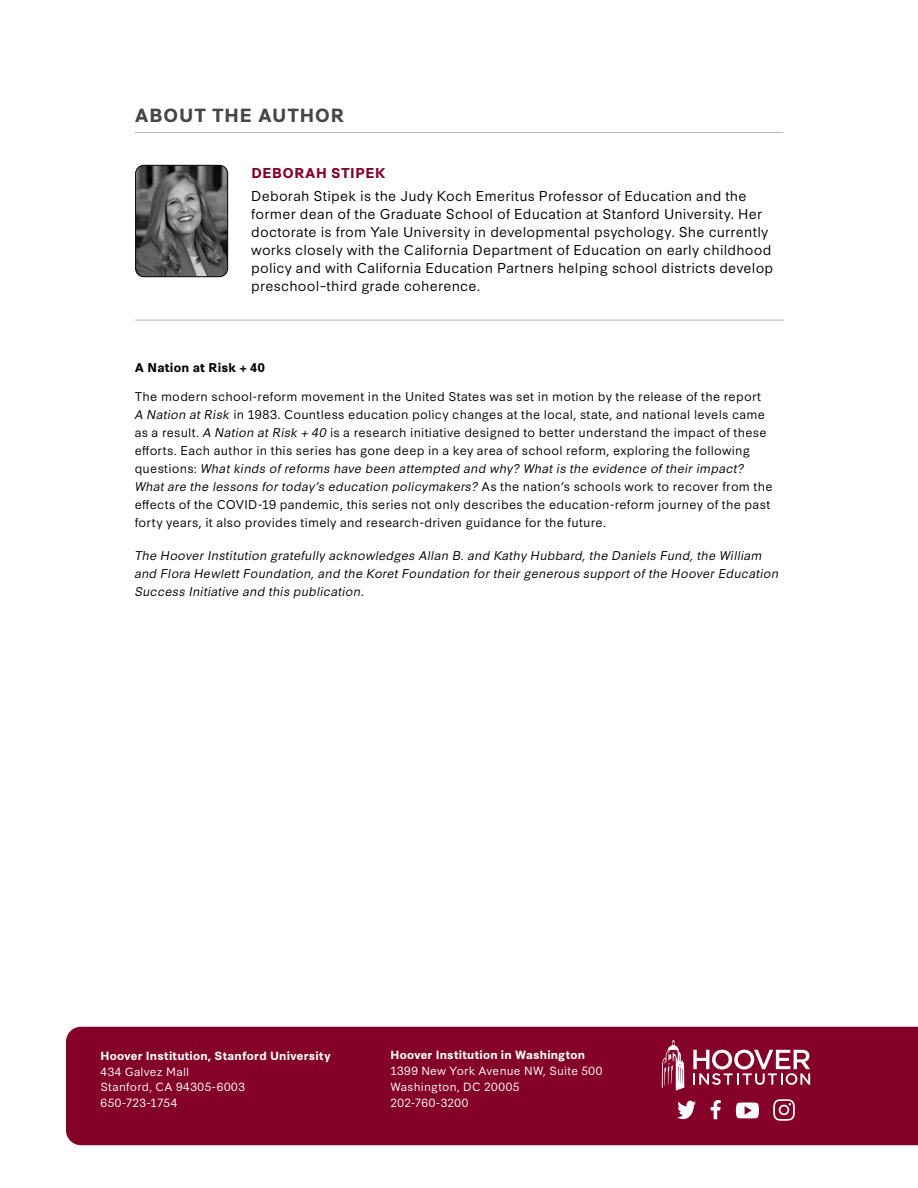
<style>
.page{position:relative;width:918px;height:1188px;background:#fff}
.page>*{position:absolute;margin:0;border:0;box-sizing:border-box;transform-origin:0 0}
.t1{font:700 18px "Synthese";letter-spacing:.04em;color:#464547}
.aa-bio{font:13.5px/18px "Synthese";letter-spacing:.015em;color:#000}
.aa-name{font:700 13.5px "Synthese";letter-spacing:.035em;color:#840029}
.wg-gt{font:12px/18px "Synthese";letter-spacing:.02em;color:#000}
.wg-gt-2{font:italic 12px/18px "Synthese";letter-spacing:.015em;color:#000}
.wg_h1{font:700 12px "Synthese";letter-spacing:.015em;color:#000}
.t2{font:11.25px/15.8px "Synthese";letter-spacing:.025em;color:#fff}
.t3{font:700 11.25px "Synthese";letter-spacing:.015em;color:#fff}
.s1{font-style:italic}
</style>
<div class="page">
<hr style="left:135px;top:132px;width:648px;height:1px;background:#b6b8ba">
<img style="left:136px;top:165px;width:92px;height:112px">
<div style="left:135px;top:165px;width:93px;height:112px;border:1px solid #000;border-radius:8px"></div>
<hr style="left:135px;top:320px;width:648px;height:1px;background:#b6b8ba">
<div style="left:66px;top:1027px;width:852px;height:118px;background:#840029"></div>
<svg style="left:693px;top:1050px;width:117px;height:35px"></svg>
<svg style="left:662px;top:1040px;width:22px;height:51px"></svg>
<svg style="left:677px;top:1101px;width:19px;height:18px"></svg>
<svg style="left:711px;top:1100px;width:10px;height:19px"></svg>
<svg style="left:736px;top:1103px;width:23px;height:15px"></svg>
<svg style="left:773px;top:1099px;width:22px;height:22px"></svg>
<p class="t1" style="left:135px;top:101px;width:211px">ABOUT THE AUTHOR</p>
<p class="aa-name" style="left:251px;top:162px;width:136px">DEBORAH STIPEK</p>
<p class="aa-bio" style="left:251px;top:185px;width:523px">Deborah Stipek is the Judy Koch Emeritus Professor of Education and the former dean of the Graduate School of Education at Stanford University. Her doctorate is from Yale University in developmental psychology. She currently works closely with the California Department of Education on early childhood policy and with California Education Partners helping school districts develop preschool–third grade coherence.</p>
<p class="wg_h1" style="left:135px;top:358px;width:132px">A Nation at Risk + 40</p>
<p class="wg-gt" style="left:135px;top:386px;width:639px">The modern school-reform movement in the United States was set in motion by the release of the report <span class="s1">A Nation at Risk</span> in 1983. Countless education policy changes at the local, state, and national levels came as a result. <span class="s1">A Nation at Risk + 40</span> is a research initiative designed to better understand the impact of these efforts. Each author in this series has gone deep in a key area of school reform, exploring the following questions: <span class="s1">What kinds of reforms have been attempted and why? What is the evidence of their impact?<br>What are the lessons for today’s education policymakers?</span> As the nation’s schools work to recover from the effects of the COVID-19 pandemic, this series not only describes the education-reform journey of the past forty years, it also provides timely and research-driven guidance for the future.</p>
<p class="wg-gt-2" style="left:135px;top:545px;width:646px">The Hoover Institution gratefully acknowledges Allan B. and Kathy Hubbard, the Daniels Fund, the William and Flora Hewlett Foundation, and the Koret Foundation for their generous support of the Hoover Education<br>Success Initiative and this publication.</p>
<p class="t3" style="left:100px;top:1047px;width:232px">Hoover Institution, Stanford University</p>
<p class="t2" style="left:100px;top:1063px;width:146px">434 Galvez Mall<br>Stanford, CA 94305-6003<br>650-723-1754</p>
<p class="t3" style="left:390px;top:1046px;width:196px">Hoover Institution in Washington</p>
<p class="t2" style="left:390px;top:1062px;width:214px">1399 New York Avenue NW, Suite 500<br>Washington, DC 20005<br>202-760-3200</p>
</div>
